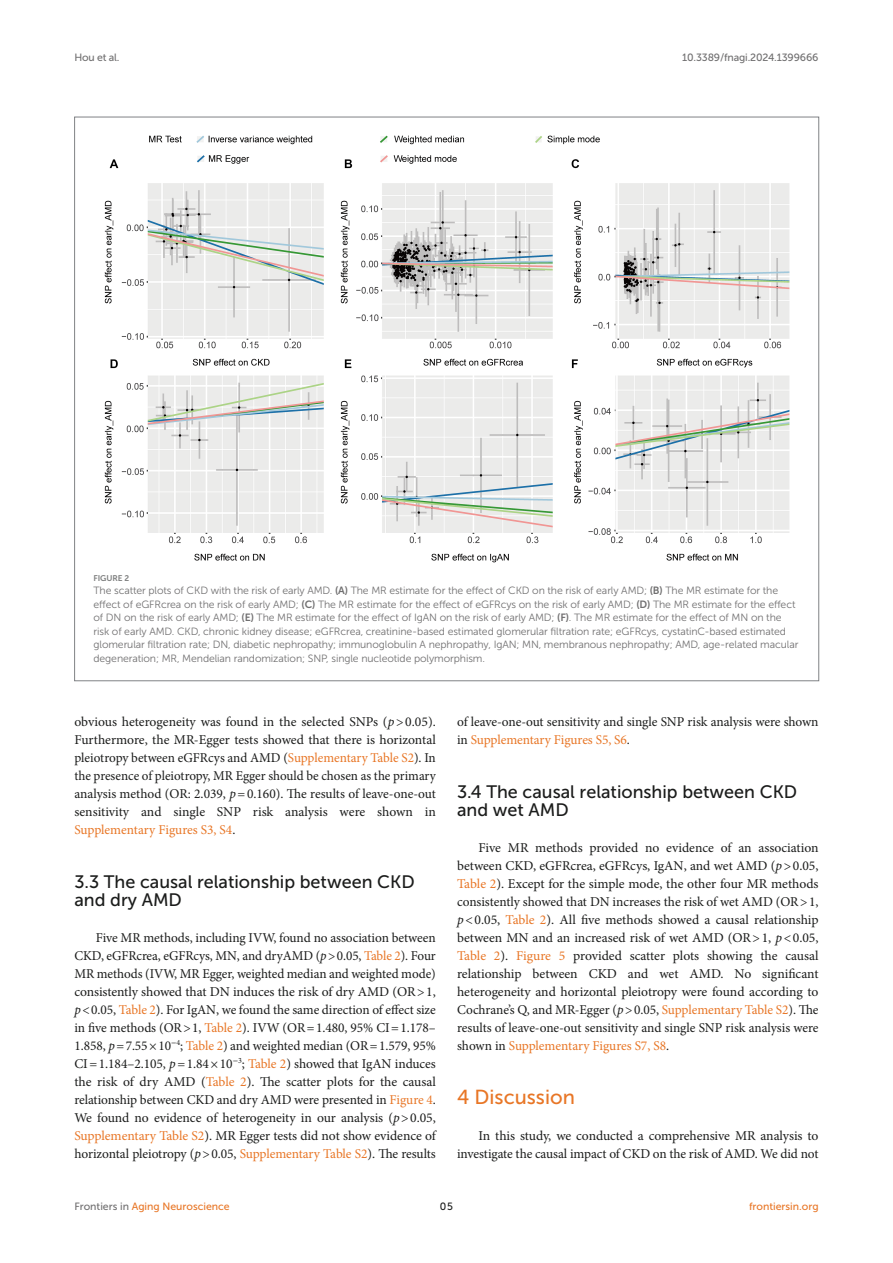
<style>
.page{position:relative;width:893px;height:1263px;background:#fff}
.page>*{position:absolute;margin:0;border:0;box-sizing:border-box;transform-origin:0 0}
.HEAD_1{font:20.25px "Museo Sans 500";color:#e87626}
.HEAD_2{font:18px/18px "Museo Sans 500";color:#1b1c1b}
.TEXT_FLUSH{font:13.5px/18px "Minion Pro";letter-spacing:-.005em;color:#1b1c1b;text-align:justify}
.FIG_LEG{font:10.5px/13.5px "Museo Sans 300";letter-spacing:-.01em;color:#706f70}
.t1{font:10.5px "Museo Sans 500";color:#e87626}
.t2{font:10.5px "Museo Sans 500";letter-spacing:-.015em;color:#706f70}
.t3{font:10.5px "Museo Sans 500";color:#1b1c1b}
.FIG_HD{font:8.25px "Museo Sans 700";letter-spacing:-.01em;color:#7e7f7f}
.s1{font-family:"Museo Sans 700"}
.s2{font-style:italic}
.s3{color:#e87626}
.s4{color:#706f70}
</style>
<div class="page">
<img style="left:104px;top:136px;width:685px;height:426px">
<p class="t2" style="left:74px;top:51px;width:46px">Hou et al.</p>
<p class="t2" style="left:682px;top:51px;width:138px">10.3389/fnagi.2024.1399666</p>
<p class="FIG_HD" style="left:94px;top:573px;width:37px">FIGURE 2</p>
<p class="FIG_LEG" style="left:94px;top:584px;width:706px">The scatter plots of CKD with the risk of early AMD. <span class="s1">(A)</span> The MR estimate for the effect of CKD on the risk of early AMD; <span class="s1">(B)</span> The MR estimate for the effect of eGFRcrea on the risk of early AMD; <span class="s1">(C)</span> The MR estimate for the effect of eGFRcys on the risk of early AMD; <span class="s1">(D)</span> The MR estimate for the effect of DN on the risk of early AMD; <span class="s1">(E)</span> The MR estimate for the effect of IgAN on the risk of early AMD; <span class="s1">(F)</span>. The MR estimate for the effect of MN on the risk of early AMD. CKD, chronic kidney disease; eGFRcrea, creatinine-based estimated glomerular filtration rate; eGFRcys, cystatinC-based estimated glomerular filtration rate; DN, diabetic nephropathy; immunoglobulin A nephropathy, IgAN; MN, membranous nephropathy; AMD, age-related macular degeneration; MR, Mendelian randomization; SNP, single nucleotide polymorphism.</p>
<p class="TEXT_FLUSH" style="left:74px;top:713px;width:363px">obvious heterogeneity was found in the selected SNPs (<span class="s2">p</span>&gt;0.05).<br>Furthermore, the MR-Egger tests showed that there is horizontal pleiotropy between eGFRcys and AMD (<span class="s3">Supplementary Table S2</span>). In the presence of pleiotropy, MR Egger should be chosen as the primary analysis method (OR: 2.039, <span class="s2">p</span>=0.160). The results of leave-one-out sensitivity and single SNP risk analysis were shown in <span class="s3">Supplementary Figures S3, S4</span>.</p>
<p class="HEAD_2" style="left:74px;top:873px;width:342px">3.3 The causal relationship between CKD and dry AMD</p>
<p class="TEXT_FLUSH" style="left:74px;top:929px;width:363px;text-indent:21px">Five MR methods, including IVW, found no association between CKD, eGFRcrea, eGFRcys, MN, and dryAMD (<span class="s2">p</span>&gt;0.05, <span class="s3">Table 2</span>). Four MR methods (IVW, MR Egger, weighted median and weighted mode) consistently showed that DN induces the risk of dry AMD (OR&gt;1, <span class="s2">p</span>&lt;0.05, <span class="s3">Table 2</span>). For IgAN, we found the same direction of effect size in five methods (OR&gt;1, <span class="s3">Table 2</span>). IVW (OR=1.480, 95% CI=1.178– 1.858, <span class="s2">p</span>=7.55×10<sup>−</sup><sup>4</sup>; <span class="s3">Table 2</span>) and weighted median (OR=1.579, 95% CI=1.184–2.105, <span class="s2">p</span>=1.84×10<sup>−</sup><sup>3</sup>; <span class="s3">Table 2</span>) showed that IgAN induces the risk of dry AMD (<span class="s3">Table 2</span>). The scatter plots for the causal relationship between CKD and dry AMD were presented in <span class="s3">Figure 4</span>.<br>We found no evidence of heterogeneity in our analysis (<span class="s2">p</span>&gt;0.05, <span class="s3">Supplementary Table S2</span>). MR Egger tests did not show evidence of horizontal pleiotropy (<span class="s2">p</span>&gt;0.05, <span class="s3">Supplementary Table S2</span>). The results</p>
<p class="TEXT_FLUSH" style="left:457px;top:713px;width:363px">of leave-one-out sensitivity and single SNP risk analysis were shown in <span class="s3">Supplementary Figures S5, S6</span>.</p>
<p class="HEAD_2" style="left:457px;top:783px;width:342px">3.4 The causal relationship between CKD and wet AMD</p>
<p class="TEXT_FLUSH" style="left:457px;top:839px;width:363px;text-indent:21px">Five MR methods provided no evidence of an association between CKD, eGFRcrea, eGFRcys, IgAN, and wet AMD (<span class="s2">p</span>&gt;0.05, <span class="s3">Table 2</span>). Except for the simple mode, the other four MR methods consistently showed that DN increases the risk of wet AMD (OR&gt;1, <span class="s2">p</span>&lt;0.05, <span class="s3">Table 2</span>). All five methods showed a causal relationship between MN and an increased risk of wet AMD (OR&gt;1, <span class="s2">p</span>&lt;0.05, <span class="s3">Table 2</span>). <span class="s3">Figure 5</span> provided scatter plots showing the causal relationship between CKD and wet AMD. No significant heterogeneity and horizontal pleiotropy were found according to Cochrane’s Q, and MR-Egger (<span class="s2">p</span>&gt;0.05, <span class="s3">Supplementary Table S2</span>). The results of leave-one-out sensitivity and single SNP risk analysis were shown in <span class="s3">Supplementary Figures S7, S8</span>.</p>
<p class="HEAD_1" style="left:457px;top:1086px;width:119px">4 Discussion</p>
<p class="TEXT_FLUSH" style="left:457px;top:1127px;width:363px;text-align:right">In this study, we conducted a comprehensive MR analysis to investigate the causal impact of CKD on the risk of AMD. We did not</p>
<p class="t1" style="left:74px;top:1200px;width:157px"><span class="s4">Frontiers in</span> Aging Neuroscience</p>
<p class="t3" style="left:440px;top:1200px;width:14px">05</p>
<p class="t1" style="left:749px;top:1200px;width:71px">frontiersin.org</p>
</div>
